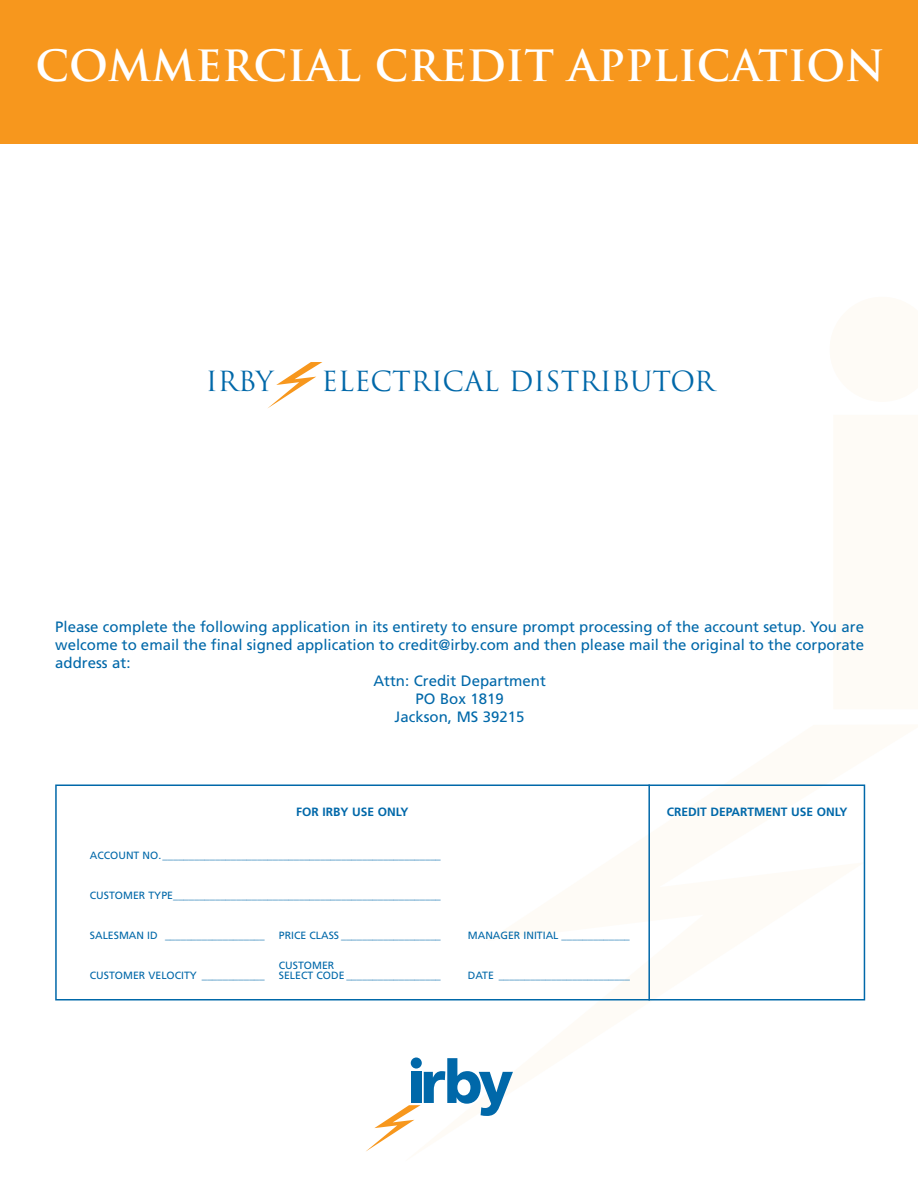
<style>
.page{position:relative;width:918px;height:1188px;background:#fff}
.page>*{position:absolute;margin:0;border:0;box-sizing:border-box;transform-origin:0 0}
.t1{font:700 42px "Trajan";color:#fff}
.t2{font:27px "Trajan";color:#0068a9}
.t3{font:15px "Frutiger";color:#0068a9}
.t4{font:700 12px "Frutiger";color:#0068a9}
.t5{font:10.5px "Frutiger";color:#0068a9}
</style>
<div class="page">
<div style="left:0;top:0;width:918px;height:143px;background:#f7971d"></div>
<svg style="left:366px;top:1058px;width:147px;height:93px"></svg>
<div style="left:55px;top:784px;width:810px;height:216px;border:2px solid #0068a9"></div>
<hr style="left:648px;top:785px;width:2px;height:216px;background:#0068a9">
<svg style="left:268px;top:362px;width:55px;height:46px"></svg>
<h1 class="t1" style="left:36px;top:42px;width:851px">COMMERCIAL CREDIT APPLICATION</h1>
<h2 class="t2" style="left:206px;top:366px;width:69px">IRBY</h2>
<h2 class="t2" style="left:322px;top:366px;width:395px">ELECTRICAL DISTRIBUTOR</h2>
<h3 class="t3" style="left:55px;top:621px;width:810px">Please complete the following application in its entirety to ensure prompt processing of the account setup. You are</h3>
<h3 class="t3" style="left:55px;top:639px;width:810px">welcome to email the final signed application to credit@irby.com and then please mail the original to the corporate</h3>
<h3 class="t3" style="left:55px;top:657px;width:77px">address at:</h3>
<h3 class="t3" style="left:373px;top:675px;width:174px">Attn: Credit Department</h3>
<h3 class="t3" style="left:415px;top:693px;width:90px">PO Box 1819</h3>
<h3 class="t3" style="left:395px;top:711px;width:132px">Jackson, MS 39215</h3>
<p class="t4" style="left:296px;top:807px;width:114px">FOR IRBY USE ONLY</p>
<p class="t5" style="left:90px;top:851px;width:353px">ACCOUNT NO._____________________________________________________</p>
<p class="t5" style="left:90px;top:891px;width:353px">CUSTOMER TYPE___________________________________________________</p>
<p class="t5" style="left:90px;top:931px;width:176px">SALESMAN ID ___________________</p>
<p class="t5" style="left:279px;top:931px;width:164px">PRICE CLASS ___________________</p>
<p class="t5" style="left:468px;top:931px;width:164px">MANAGER INITIAL _____________</p>
<p class="t5" style="left:279px;top:961px;width:57px">CUSTOMER</p>
<p class="t5" style="left:90px;top:971px;width:176px">CUSTOMER VELOCITY ____________</p>
<p class="t5" style="left:279px;top:971px;width:164px">SELECT CODE __________________</p>
<p class="t5" style="left:468px;top:971px;width:164px">DATE _________________________</p>
<p class="t4" style="left:667px;top:807px;width:182px">CREDIT DEPARTMENT USE ONLY</p>
</div>
